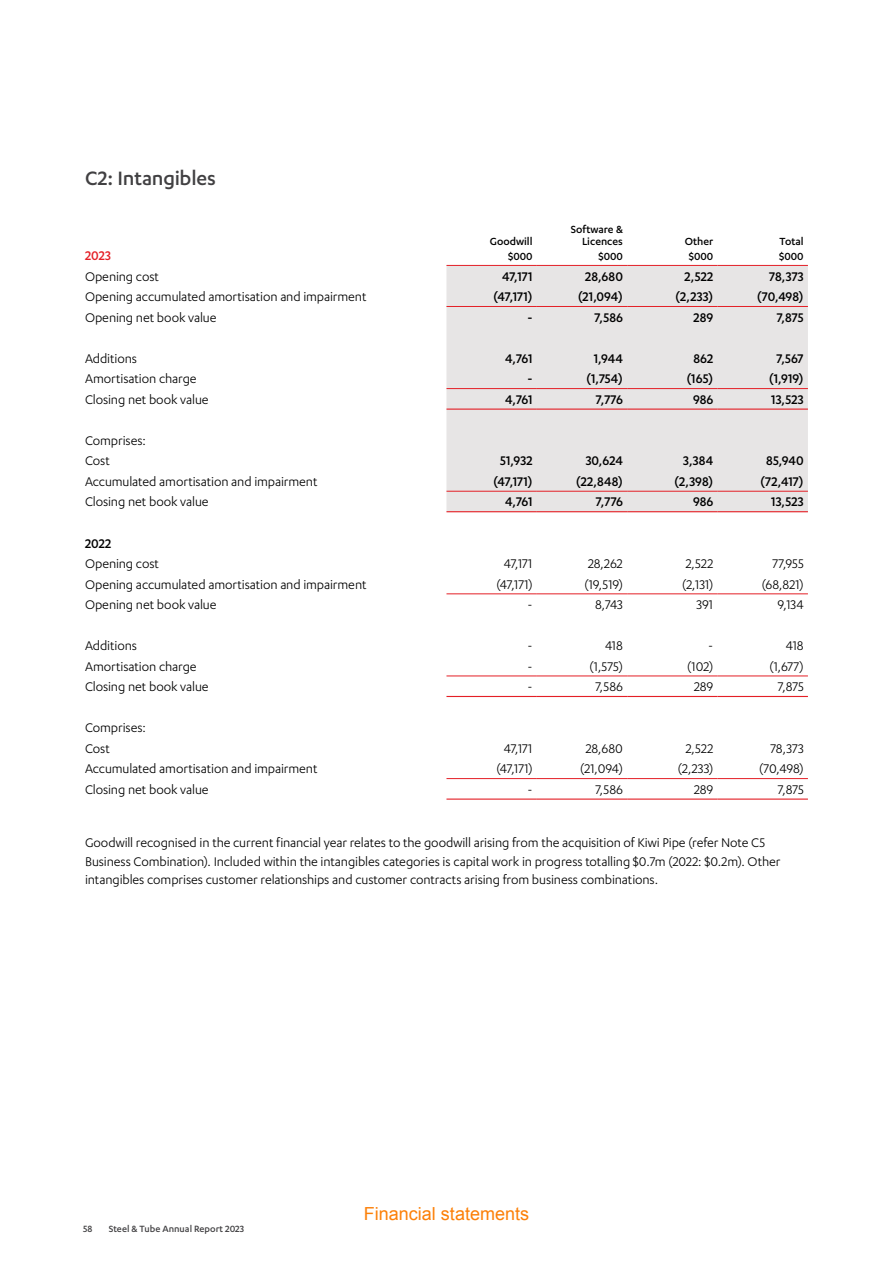
<style>
.page{position:relative;width:893px;height:1263px;background:#fff}
.page>*{position:absolute;margin:0;border:0;box-sizing:border-box;transform-origin:0 0}
.t1{font:500 22.5px "Karbon";letter-spacing:-.01em;color:#414042}
.t2{font:18px "Arial";color:#fc8008}
.t3{font:14.55px/20.5px "Karbon";letter-spacing:-.005em;color:#000}
.t4{font:500 14.55px "Karbon";letter-spacing:.005em;color:#000}
.t5{font:500 14.55px "Karbon";color:#e41f26}
.t6{font:500 12px/12px "Karbon";color:#000;text-align:right}
.t7{font:500 10.5px "Karbon";color:#414042}
</style>
<div class="page">
<div style="left:446px;top:266px;width:362px;height:245px;background:#e7e5e5"></div>
<hr style="left:446px;top:306px;width:91px;height:1px;background:#e41f26">
<hr style="left:537px;top:306px;width:90px;height:1px;background:#e41f26">
<hr style="left:627px;top:306px;width:91px;height:1px;background:#e41f26">
<hr style="left:718px;top:306px;width:90px;height:1px;background:#e41f26">
<hr style="left:446px;top:388px;width:91px;height:1px;background:#e41f26">
<hr style="left:537px;top:388px;width:90px;height:1px;background:#e41f26">
<hr style="left:627px;top:388px;width:91px;height:1px;background:#e41f26">
<hr style="left:718px;top:388px;width:90px;height:1px;background:#e41f26">
<hr style="left:446px;top:408px;width:91px;height:2px;background:#e41f26">
<hr style="left:537px;top:408px;width:90px;height:2px;background:#e41f26">
<hr style="left:627px;top:408px;width:91px;height:2px;background:#e41f26">
<hr style="left:718px;top:408px;width:90px;height:2px;background:#e41f26">
<hr style="left:446px;top:491px;width:91px;height:1px;background:#e41f26">
<hr style="left:537px;top:491px;width:90px;height:1px;background:#e41f26">
<hr style="left:627px;top:491px;width:91px;height:1px;background:#e41f26">
<hr style="left:718px;top:491px;width:90px;height:1px;background:#e41f26">
<hr style="left:446px;top:511px;width:91px;height:1px;background:#e41f26">
<hr style="left:537px;top:511px;width:90px;height:1px;background:#e41f26">
<hr style="left:627px;top:511px;width:91px;height:1px;background:#e41f26">
<hr style="left:718px;top:511px;width:90px;height:1px;background:#e41f26">
<hr style="left:446px;top:265px;width:91px;height:1px;background:#e41f26">
<hr style="left:537px;top:265px;width:90px;height:1px;background:#e41f26">
<hr style="left:627px;top:265px;width:91px;height:1px;background:#e41f26">
<hr style="left:718px;top:265px;width:90px;height:1px;background:#e41f26">
<hr style="left:446px;top:593px;width:91px;height:1px;background:#e41f26">
<hr style="left:537px;top:593px;width:90px;height:1px;background:#e41f26">
<hr style="left:627px;top:593px;width:91px;height:1px;background:#e41f26">
<hr style="left:718px;top:593px;width:90px;height:1px;background:#e41f26">
<hr style="left:446px;top:676px;width:91px;height:1px;background:#e41f26">
<hr style="left:537px;top:676px;width:90px;height:1px;background:#e41f26">
<hr style="left:627px;top:676px;width:91px;height:1px;background:#e41f26">
<hr style="left:718px;top:676px;width:90px;height:1px;background:#e41f26">
<hr style="left:446px;top:696px;width:91px;height:1px;background:#e41f26">
<hr style="left:537px;top:696px;width:90px;height:1px;background:#e41f26">
<hr style="left:627px;top:696px;width:91px;height:1px;background:#e41f26">
<hr style="left:718px;top:696px;width:90px;height:1px;background:#e41f26">
<hr style="left:446px;top:778px;width:91px;height:1px;background:#e41f26">
<hr style="left:537px;top:778px;width:90px;height:1px;background:#e41f26">
<hr style="left:627px;top:778px;width:91px;height:1px;background:#e41f26">
<hr style="left:718px;top:778px;width:90px;height:1px;background:#e41f26">
<hr style="left:446px;top:798px;width:91px;height:2px;background:#e41f26">
<hr style="left:537px;top:798px;width:90px;height:2px;background:#e41f26">
<hr style="left:627px;top:798px;width:91px;height:2px;background:#e41f26">
<hr style="left:718px;top:798px;width:90px;height:2px;background:#e41f26">
<h1 class="t1" style="left:85px;top:166px;width:132px">C2: Intangibles</h1>
<p class="t6" style="left:490px;top:235px;width:44px">Goodwill</p>
<p class="t6" style="left:571px;top:223px;width:54px">Software &amp;<br>Licences</p>
<p class="t6" style="left:685px;top:235px;width:30px">Other</p>
<p class="t6" style="left:780px;top:235px;width:26px">Total</p>
<p class="t5" style="left:85px;top:248px;width:28px">2023</p>
<p class="t6" style="left:508px;top:250px;width:26px">$000</p>
<p class="t6" style="left:598px;top:250px;width:26px">$000</p>
<p class="t6" style="left:689px;top:250px;width:26px">$000</p>
<p class="t6" style="left:779px;top:250px;width:26px">$000</p>
<p class="t3" style="left:85px;top:266px;width:76px">Opening cost</p>
<p class="t4" style="left:502px;top:268px;width:32px">47,171</p>
<p class="t4" style="left:585px;top:268px;width:39px">28,680</p>
<p class="t4" style="left:684px;top:268px;width:28px">2,522</p>
<p class="t4" style="left:769px;top:268px;width:36px">78,373</p>
<p class="t3" style="left:85px;top:286px;width:283px">Opening accumulated amortisation and impairment</p>
<p class="t4" style="left:493px;top:289px;width:41px">(47,171)</p>
<p class="t4" style="left:578px;top:289px;width:47px">(21,094)</p>
<p class="t4" style="left:675px;top:289px;width:40px">(2,233)</p>
<p class="t4" style="left:757px;top:289px;width:48px">(70,498)</p>
<p class="t3" style="left:85px;top:307px;width:133px">Opening net book value</p>
<p class="t4" style="left:527px;top:309px;width:7px">-</p>
<p class="t4" style="left:595px;top:309px;width:30px">7,586</p>
<p class="t4" style="left:694px;top:309px;width:21px">289</p>
<p class="t4" style="left:777px;top:309px;width:28px">7,875</p>
<p class="t3" style="left:85px;top:348px;width:53px">Additions</p>
<p class="t4" style="left:505px;top:350px;width:29px">4,761</p>
<p class="t4" style="left:594px;top:350px;width:31px">1,944</p>
<p class="t4" style="left:693px;top:350px;width:19px">862</p>
<p class="t4" style="left:776px;top:350px;width:29px">7,567</p>
<p class="t3" style="left:85px;top:368px;width:113px">Amortisation charge</p>
<p class="t4" style="left:527px;top:371px;width:7px">-</p>
<p class="t4" style="left:586px;top:371px;width:38px">(1,754)</p>
<p class="t4" style="left:686px;top:371px;width:28px">(165)</p>
<p class="t4" style="left:769px;top:371px;width:36px">(1,919)</p>
<p class="t3" style="left:85px;top:389px;width:125px">Closing net book value</p>
<p class="t4" style="left:505px;top:391px;width:29px">4,761</p>
<p class="t4" style="left:596px;top:391px;width:29px">7,776</p>
<p class="t4" style="left:693px;top:391px;width:22px">986</p>
<p class="t4" style="left:771px;top:391px;width:34px">13,523</p>
<p class="t3" style="left:85px;top:430px;width:62px">Comprises:<br>Cost</p>
<p class="t4" style="left:500px;top:453px;width:31px">51,932</p>
<p class="t4" style="left:586px;top:453px;width:39px">30,624</p>
<p class="t4" style="left:683px;top:453px;width:32px">3,384</p>
<p class="t4" style="left:766px;top:453px;width:39px">85,940</p>
<p class="t3" style="left:85px;top:471px;width:234px">Accumulated amortisation and impairment</p>
<p class="t4" style="left:493px;top:473px;width:41px">(47,171)</p>
<p class="t4" style="left:576px;top:473px;width:49px">(22,848)</p>
<p class="t4" style="left:674px;top:473px;width:41px">(2,398)</p>
<p class="t4" style="left:760px;top:473px;width:45px">(72,417)</p>
<p class="t3" style="left:85px;top:491px;width:125px">Closing net book value</p>
<p class="t4" style="left:505px;top:494px;width:29px">4,761</p>
<p class="t4" style="left:596px;top:494px;width:29px">7,776</p>
<p class="t4" style="left:693px;top:494px;width:22px">986</p>
<p class="t4" style="left:771px;top:494px;width:34px">13,523</p>
<p class="t4" style="left:85px;top:535px;width:26px">2022</p>
<p class="t3" style="left:85px;top:553px;width:76px">Opening cost</p>
<p class="t3" style="left:504px;top:553px;width:30px">47,171</p>
<p class="t3" style="left:588px;top:553px;width:34px">28,262</p>
<p class="t3" style="left:686px;top:553px;width:27px">2,522</p>
<p class="t3" style="left:772px;top:553px;width:33px">77,955</p>
<p class="t3" style="left:85px;top:573px;width:283px">Opening accumulated amortisation and impairment</p>
<p class="t3" style="left:496px;top:573px;width:38px">(47,171)</p>
<p class="t3" style="left:585px;top:573px;width:40px">(19,519)</p>
<p class="t3" style="left:682px;top:573px;width:33px">(2,131)</p>
<p class="t3" style="left:762px;top:573px;width:43px">(68,821)</p>
<p class="t3" style="left:85px;top:594px;width:133px">Opening net book value</p>
<p class="t3" style="left:527px;top:594px;width:7px">-</p>
<p class="t3" style="left:595px;top:594px;width:29px">8,743</p>
<p class="t3" style="left:696px;top:594px;width:18px">391</p>
<p class="t3" style="left:778px;top:594px;width:28px">9,134</p>
<p class="t3" style="left:85px;top:635px;width:53px">Additions</p>
<p class="t3" style="left:527px;top:635px;width:7px">-</p>
<p class="t3" style="left:605px;top:635px;width:19px">418</p>
<p class="t3" style="left:708px;top:635px;width:7px">-</p>
<p class="t3" style="left:786px;top:635px;width:19px">418</p>
<p class="t3" style="left:85px;top:656px;width:113px">Amortisation charge</p>
<p class="t3" style="left:527px;top:656px;width:7px">-</p>
<p class="t3" style="left:589px;top:656px;width:35px">(1,575)</p>
<p class="t3" style="left:687px;top:656px;width:28px">(102)</p>
<p class="t3" style="left:769px;top:656px;width:36px">(1,677)</p>
<p class="t3" style="left:85px;top:676px;width:125px">Closing net book value</p>
<p class="t3" style="left:528px;top:676px;width:7px">-</p>
<p class="t3" style="left:595px;top:676px;width:29px">7,586</p>
<p class="t3" style="left:694px;top:676px;width:21px">289</p>
<p class="t3" style="left:778px;top:676px;width:27px">7,875</p>
<p class="t3" style="left:85px;top:717px;width:62px">Comprises:<br>Cost</p>
<p class="t3" style="left:504px;top:738px;width:30px">47,171</p>
<p class="t3" style="left:586px;top:738px;width:39px">28,680</p>
<p class="t3" style="left:686px;top:738px;width:27px">2,522</p>
<p class="t3" style="left:770px;top:738px;width:35px">78,373</p>
<p class="t3" style="left:85px;top:758px;width:234px">Accumulated amortisation and impairment</p>
<p class="t3" style="left:496px;top:758px;width:38px">(47,171)</p>
<p class="t3" style="left:580px;top:758px;width:44px">(21,094)</p>
<p class="t3" style="left:678px;top:758px;width:37px">(2,233)</p>
<p class="t3" style="left:759px;top:758px;width:46px">(70,498)</p>
<p class="t3" style="left:85px;top:779px;width:125px">Closing net book value</p>
<p class="t3" style="left:528px;top:779px;width:7px">-</p>
<p class="t3" style="left:595px;top:779px;width:29px">7,586</p>
<p class="t3" style="left:694px;top:779px;width:21px">289</p>
<p class="t3" style="left:778px;top:779px;width:27px">7,875</p>
<p class="t3" style="left:85px;top:833px;width:697px;line-height:18.8px">Goodwill recognised in the current financial year relates to the goodwill arising from the acquisition of Kiwi Pipe (refer Note C5<br>Business Combination). Included within the intangibles categories is capital work in progress totalling $0.7m (2022: $0.2m). Other intangibles comprises customer relationships and customer contracts arising from business combinations.</p>
<p class="t7" style="left:83px;top:1223px;width:11px">58</p>
<p class="t7" style="left:109px;top:1223px;width:137px">Steel &amp; Tube Annual Report 2023</p>
<p class="t2" style="left:364px;top:1201px;width:167px">Financial statements</p>
</div>
